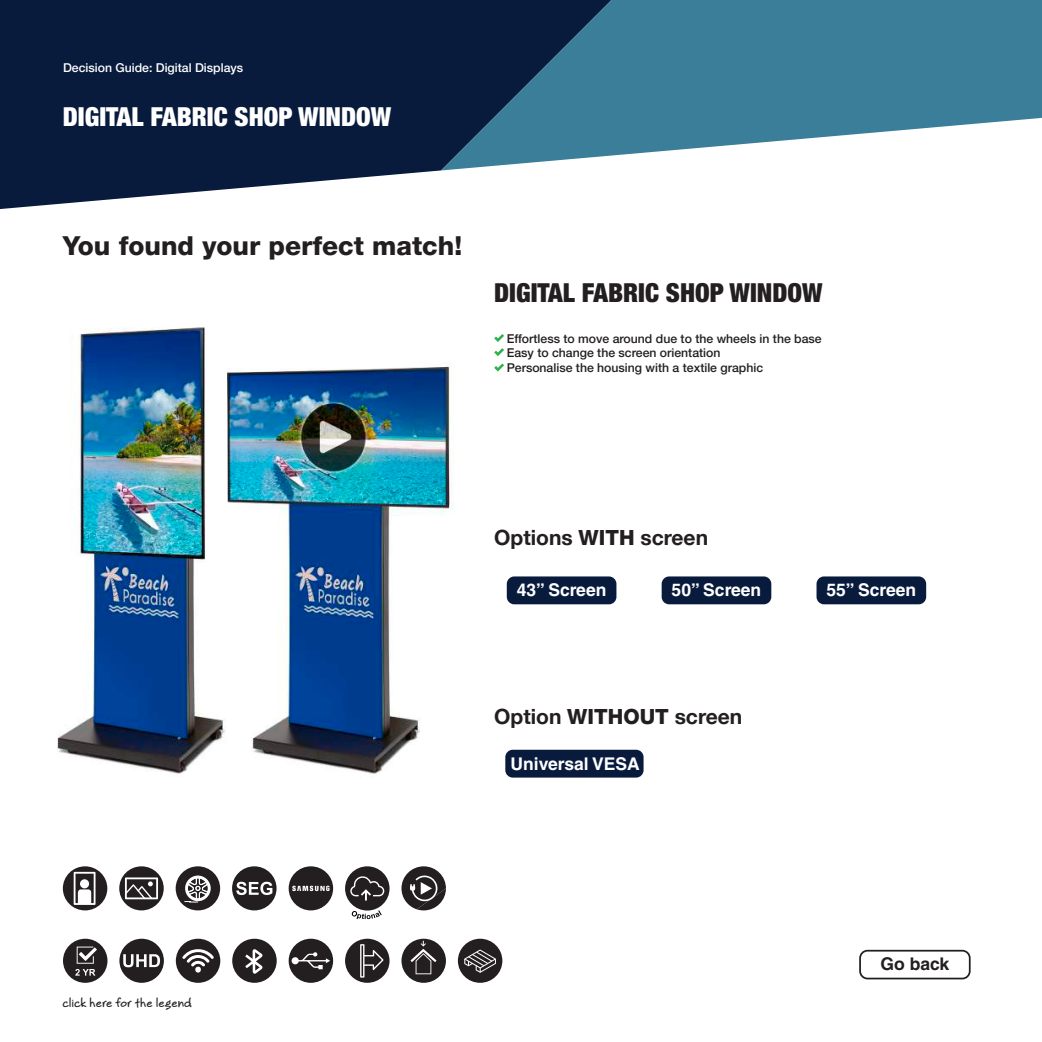
<style>
.page{position:relative;width:1042px;height:1042px;background:#fff}
.page>*{position:absolute;margin:0;border:0;box-sizing:border-box;transform-origin:0 0}
.t1{font:800 26.25px "Helvetica Neue LT Pro";color:#231f20}
.t2{font:900 condensed 26.25px "Helvetica Neue LT Pro";color:#fff}
.t3{font:900 condensed 26.25px "Helvetica Neue LT Pro";color:#231f20}
.t4{font:700 21px "Helvetica Neue";color:#231f20}
.t5{font:700 17.5px "Helvetica LT Std";color:#fff}
.t6{font:700 17.5px "Helvetica LT Std";color:#231f20}
.t7{font:700 14px "Bruno JB";color:#231f20}
.t8{font:500 12.25px/14.7px "Helvetica Neue LT Pro";color:#231f20}
.t9{font:500 12.25px "Helvetica Neue LT Pro";color:#fff}
.s1{font-family:"Helvetica Neue LT Pro";font-weight:800}
</style>
<div class="page">
<svg style="left:0;top:0;width:446px;height:209px;background:#20304f"></svg>
<svg style="left:441px;top:0;width:601px;height:170px;background:#52849c"></svg>
<div style="left:401px;top:938px;width:45px;height:45px;background:#231f20;border-radius:50%"></div>
<svg style="left:410px;top:941px;width:26px;height:33px"></svg>
<svg style="left:401px;top:866px;width:45px;height:44px"></svg>
<div style="left:289px;top:938px;width:44px;height:45px;background:#231f20;border-radius:50%"></div>
<svg style="left:291px;top:952px;width:39px;height:17px"></svg>
<div style="left:289px;top:866px;width:44px;height:44px;background:#231f20;border-radius:50%"></div>
<svg style="left:292px;top:885px;width:37px;height:6px"></svg>
<div style="left:63px;top:938px;width:44px;height:45px;background:#231f20;border-radius:50%"></div>
<svg style="left:75px;top:969px;width:20px;height:6px"></svg>
<svg style="left:77px;top:946px;width:20px;height:17px"></svg>
<div style="left:458px;top:938px;width:44px;height:45px;background:#231f20;border-radius:50%"></div>
<svg style="left:464px;top:949px;width:32px;height:23px"></svg>
<div style="left:63px;top:866px;width:44px;height:44px;background:#231f20;border-radius:50%"></div>
<svg style="left:74px;top:872px;width:22px;height:33px"></svg>
<div style="left:232px;top:938px;width:45px;height:45px;background:#231f20;border-radius:50%"></div>
<svg style="left:245px;top:949px;width:17px;height:24px"></svg>
<div style="left:176px;top:938px;width:44px;height:45px;background:#231f20;border-radius:50%"></div>
<svg style="left:182px;top:949px;width:32px;height:24px"></svg>
<div style="left:345px;top:938px;width:44px;height:45px;background:#231f20;border-radius:50%"></div>
<svg style="left:360px;top:944px;width:23px;height:33px"></svg>
<svg style="left:494px;top:334px;width:10px;height:8px"></svg>
<svg style="left:494px;top:348px;width:10px;height:8px"></svg>
<svg style="left:494px;top:363px;width:10px;height:8px"></svg>
<div style="left:119px;top:938px;width:45px;height:45px;background:#231f20;border-radius:50%"></div>
<svg style="left:123px;top:954px;width:37px;height:13px"></svg>
<div style="left:507px;top:576px;width:109px;height:28px;background:#091b3d;border-radius:7px"></div>
<div style="left:661px;top:576px;width:110px;height:28px;background:#091b3d;border-radius:7px"></div>
<div style="left:816px;top:576px;width:110px;height:28px;background:#091b3d;border-radius:7px"></div>
<div style="left:859px;top:950px;width:111px;height:29px;border:2px solid #231f20;border-radius:7px"></div>
<img style="left:227px;top:366px;width:227px;height:408px">
<img style="left:57px;top:327px;width:168px;height:447px">
<div style="left:119px;top:866px;width:45px;height:44px;background:#231f20;border-radius:50%"></div>
<svg style="left:125px;top:877px;width:33px;height:22px"></svg>
<div style="left:176px;top:866px;width:44px;height:44px;background:#231f20;border-radius:50%"></div>
<svg style="left:184px;top:875px;width:27px;height:28px"></svg>
<div style="left:232px;top:866px;width:44px;height:44px;background:#231f20;border-radius:50%"></div>
<svg style="left:236px;top:882px;width:36px;height:13px"></svg>
<div style="left:345px;top:866px;width:44px;height:44px;background:#231f20;border-radius:50%"></div>
<svg style="left:350px;top:876px;width:34px;height:24px"></svg>
<svg style="left:352px;top:910px;width:30px;height:9px"></svg>
<div style="left:505px;top:750px;width:138px;height:27px;background:#091b3d;border-radius:7px"></div>
<p class="t9" style="left:63px;top:60px;width:182px">Decision Guide: Digital Displays</p>
<h1 class="t2" style="left:63px;top:101px;width:330px">DIGITAL FABRIC SHOP WINDOW</h1>
<h1 class="t1" style="left:63px;top:230px;width:401px">You found your perfect match!</h1>
<h1 class="t3" style="left:494px;top:277px;width:330px">DIGITAL FABRIC SHOP WINDOW</h1>
<p class="t8" style="left:507px;top:331px;width:317px">Effortless to move around due to the wheels in the base<br>Easy to change the screen orientation<br>Personalise the housing with a textile graphic</p>
<h2 class="t4" style="left:494px;top:521px;width:215px">Options <span class="s1">WITH</span> screen</h2>
<h3 class="t5" style="left:517px;top:579px;width:91px">43” Screen</h3>
<h3 class="t5" style="left:671px;top:579px;width:91px">50” Screen</h3>
<h3 class="t5" style="left:826px;top:579px;width:91px">55” Screen</h3>
<h2 class="t4" style="left:494px;top:699px;width:250px">Option <span class="s1">WITHOUT</span> screen</h2>
<h3 class="t5" style="left:510px;top:753px;width:131px">Universal VESA</h3>
<p class="t7" style="left:62px;top:993px;width:131px">click here for the legend</p>
<h3 class="t6" style="left:880px;top:953px;width:70px">Go back</h3>
</div>
